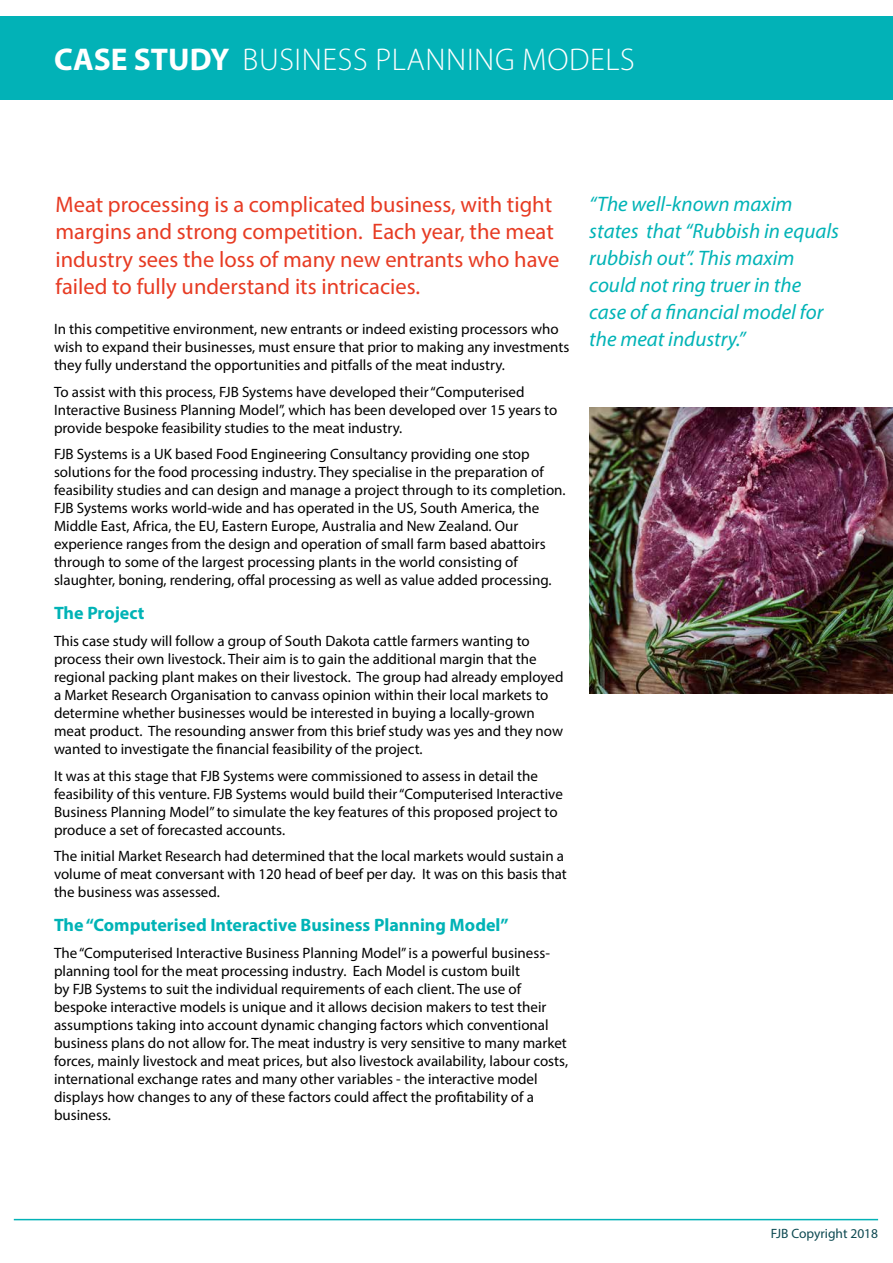
<style>
.page{position:relative;width:893px;height:1263px;background:#fff}
.page>*{position:absolute;margin:0;border:0;box-sizing:border-box;transform-origin:0 0}
.t1{font:300 31.5px "Myriad Pro";letter-spacing:.02em;color:#fff}
.t2{font:22.5px/27px "Myriad Pro";color:#e73b23}
.t3{font:italic 21px/27px "Myriad Pro";color:#00b3b6}
.t4{font:700 18px "Myriad Pro";color:#00b3b6}
.t5{font:15px/18px "Myriad Pro";color:#000}
.t6{font:13.5px "Myriad Pro";color:#0d4951}
.s1{font-weight:700}
</style>
<div class="page">
<hr style="left:14px;top:1219px;width:864px;height:1px;background:#02b2b7">
<img style="left:589px;top:408px;width:304px;height:285px">
<div style="left:0;top:16px;width:893px;height:84px;background:#02b2b7"></div>
<h1 class="t1" style="left:54px;top:40px;width:582px"><span class="s1">CASE STUDY</span> BUSINESS PLANNING MODELS</h1>
<h2 class="t2" style="left:56px;top:191px;width:505px">Meat processing is a complicated business, with tight margins and strong competition. Each year, the meat industry sees the loss of many new entrants who have failed to fully understand its intricacies.</h2>
<p class="t5" style="left:54px;top:320px;width:517px">In this competitive environment, new entrants or indeed existing processors who wish to expand their businesses, must ensure that prior to making any investments they fully understand the opportunities and pitfalls of the meat industry.</p>
<p class="t5" style="left:54px;top:383px;width:505px">To assist with this process, FJB Systems have developed their “Computerised<br>Interactive Business Planning Model”, which has been developed over 15 years to provide bespoke feasibility studies to the meat industry.</p>
<p class="t5" style="left:54px;top:445px;width:513px">FJB Systems is a UK based Food Engineering Consultancy providing one stop solutions for the food processing industry. They specialise in the preparation of feasibility studies and can design and manage a project through to its completion.<br>FJB Systems works world-wide and has operated in the US, South America, the Middle East, Africa, the EU, Eastern Europe, Australia and New Zealand. Our experience ranges from the design and operation of small farm based abattoirs through to some of the largest processing plants in the world consisting of slaughter, boning, rendering, offal processing as well as value added processing.</p>
<p class="t4" style="left:54px;top:602px;width:92px">The Project</p>
<p class="t5" style="left:54px;top:632px;width:511px">This case study will follow a group of South Dakota cattle farmers wanting to process their own livestock. Their aim is to gain the additional margin that the regional packing plant makes on their livestock. The group had already employed a Market Research Organisation to canvass opinion within their local markets to determine whether businesses would be interested in buying a locally-grown meat product. The resounding answer from this brief study was yes and they now wanted to investigate the financial feasibility of the project.</p>
<p class="t5" style="left:54px;top:766px;width:510px">It was at this stage that FJB Systems were commissioned to assess in detail the feasibility of this venture. FJB Systems would build their “Computerised Interactive Business Planning Model” to simulate the key features of this proposed project to produce a set of forecasted accounts.</p>
<p class="t5" style="left:54px;top:847px;width:514px">The initial Market Research had determined that the local markets would sustain a volume of meat conversant with 120 head of beef per day. It was on this basis that the business was assessed.</p>
<p class="t4" style="left:54px;top:913px;width:456px">The “Computerised Interactive Business Planning Model”</p>
<p class="t5" style="left:54px;top:943px;width:516px">The “Computerised Interactive Business Planning Model” is a powerful business&shy;planning tool for the meat processing industry. Each Model is custom built<br>by FJB Systems to suit the individual requirements of each client. The use of bespoke interactive models is unique and it allows decision makers to test their assumptions taking into account dynamic changing factors which conventional business plans do not allow for. The meat industry is very sensitive to many market forces, mainly livestock and meat prices, but also livestock availability, labour costs, international exchange rates and many other variables - the interactive model displays how changes to any of these factors could affect the profitability of a business.</p>
<h3 class="t3" style="left:589px;top:190px;width:251px">“The well-known maxim states that “Rubbish in equals rubbish out”. This maxim could not ring truer in the case of a financial model for the meat industry.”</h3>
<p class="t6" style="left:771px;top:1225px;width:109px">FJB Copyright 2018</p>
</div>
